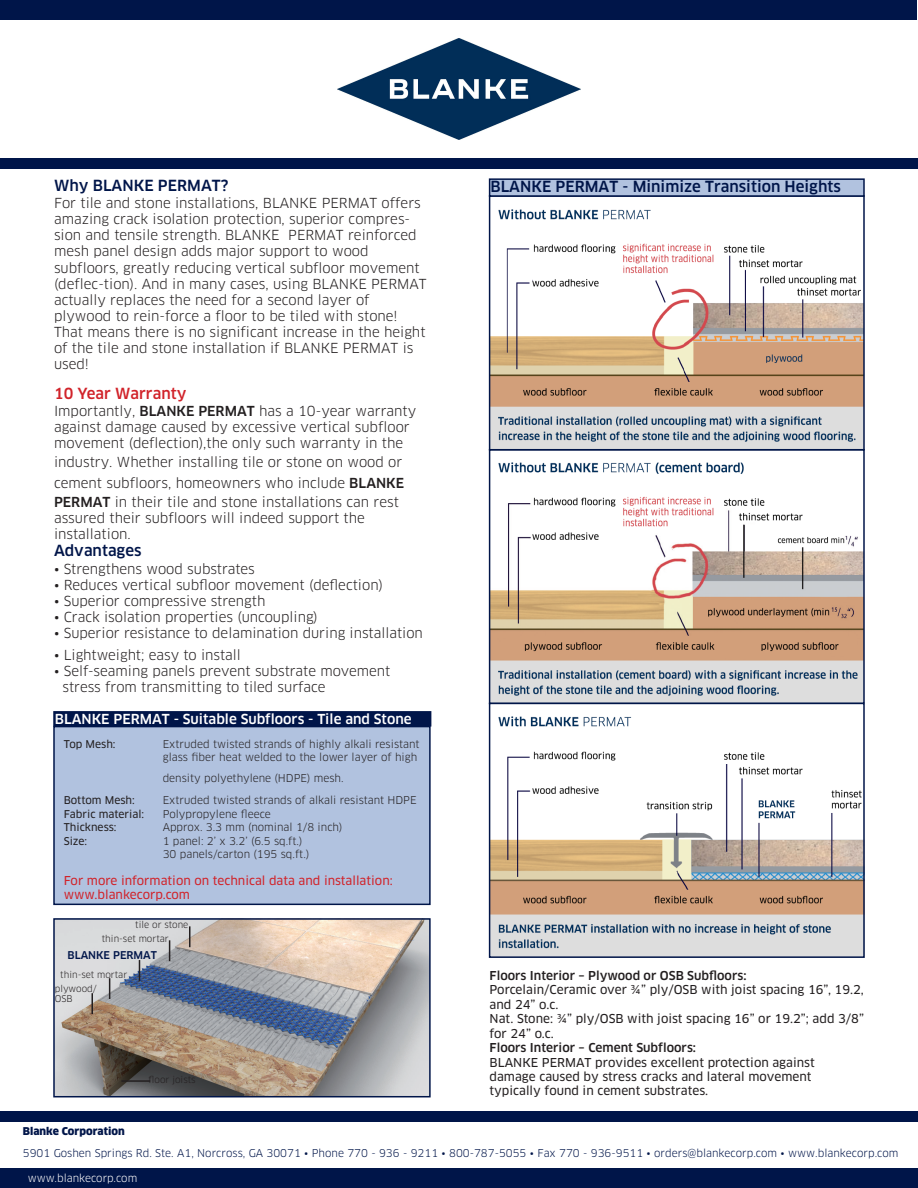
<style>
.page{position:relative;width:918px;height:1188px;background:#fff}
.page>*{position:absolute;margin:0;border:0;box-sizing:border-box;transform-origin:0 0}
.t1{font:500 15px "Clan OT";color:#001549}
.t2{font:500 15px "Clan OT";color:#d1232a}
.t3{font:13.5px/16px "Clan OT";color:#231f20}
.t4{font:500 13.5px "Clan OT";color:#fff}
.t5{font:12px/14.4px "Clan OT News";color:#231f20}
.t6{font:12px "Clan OT News";color:#d1232a}
.t7{font:10.5px/12.6px "Clan OT";color:#231f20}
.t8{font:10.5px/21.6px "Clan OT";color:#001549}
.t9{font:10.5px "Clan OT News";color:#231f20}
.t10{font:10.5px "Clan OT";color:#fff}
.t11{font:500 10.5px "Clan OT";color:#001549}
.t12{font:9px "Clan OT";color:#231f20}
.s1{font-weight:500}
.s2{font-family:"Clan OT";font-weight:500}
.s3{font-weight:900}
</style>
<div class="page">
<div style="left:1px;top:1px;width:916px;height:19px;background:#001549"></div>
<div style="left:0;top:1169px;width:918px;height:19px;background:#001549"></div>
<div style="left:1px;top:158px;width:917px;height:10px;background:#001549"></div>
<img style="left:337px;top:38px;width:243px;height:102px">
<div style="left:0;top:1112px;width:917px;height:10px;background:#001549"></div>
<img style="left:56px;top:921px;width:372px;height:173px">
<div style="left:53px;top:918px;width:378px;height:179px;border:2px solid #001549"></div>
<img style="left:492px;top:209px;width:370px;height:746px">
<div style="left:489px;top:703px;width:376px;height:255px;border:2px solid #001549"></div>
<div style="left:489px;top:195px;width:376px;height:255px;border:2px solid #001549"></div>
<hr style="left:121px;top:1080px;width:29px;height:2px;background:#231f20">
<svg style="left:109px;top:978px;width:1px;height:21px"></svg>
<div style="left:54px;top:712px;width:377px;height:14px;background:#001549"></div>
<div style="left:53px;top:711px;width:378px;height:16px;border:2px solid #001549"></div>
<div style="left:54px;top:727px;width:376px;height:177px;background:#b1c2df"></div>
<div style="left:53px;top:726px;width:378px;height:179px;border:2px solid #001549"></div>
<div style="left:490px;top:179px;width:374px;height:17px;background:#b1c2df"></div>
<div style="left:489px;top:178px;width:376px;height:19px;border:2px solid #001549"></div>
<svg style="left:92px;top:993px;width:1px;height:21px"></svg>
<svg style="left:139px;top:960px;width:1px;height:21px"></svg>
<svg style="left:169px;top:940px;width:1px;height:21px"></svg>
<svg style="left:189px;top:926px;width:1px;height:21px"></svg>
<p class="t1" style="left:54px;top:177px;width:176px">Why BLANKE PERMAT?</p>
<p class="t3" style="left:54px;top:195px;width:374px">For tile and stone installations, BLANKE PERMAT offers amazing crack isolation protection, superior compres&shy;sion and tensile strength. BLANKE PERMAT reinforced mesh panel design adds major support to wood subfloors, greatly reducing vertical subfloor movement (deflec-tion). And in many cases, using BLANKE PERMAT actually replaces the need for a second layer of plywood to rein-force a floor to be tiled with stone!<br>That means there is no significant increase in the height of the tile and stone installation if BLANKE PERMAT is used!</p>
<p class="t2" style="left:54px;top:385px;width:134px">10 Year Warranty</p>
<p class="t3" style="left:54px;top:403px;width:364px">Importantly, <span class="s1">BLANKE PERMAT</span> has a 10-year warranty against damage caused by excessive vertical subfloor movement (deflection),the only such warranty in the</p>
<p class="t3" style="left:54px;top:451px;width:352px;line-height:21.5px">industry. Whether installing tile or stone on wood or cement subfloors, homeowners who include <span class="s1">BLANKE</span></p>
<p class="t3" style="left:54px;top:494px;width:346px"><span class="s1">PERMAT</span> in their tile and stone installations can rest assured their subfloors will indeed support the installation.</p>
<p class="t1" style="left:54px;top:542px;width:89px">Advantages</p>
<p class="t3" style="left:54px;top:561px;width:202px">• Strengthens wood substrates</p>
<p class="t3" style="left:54px;top:577px;width:330px">• Reduces vertical subfloor movement (deflection)</p>
<p class="t3" style="left:54px;top:593px;width:213px">• Superior compressive strength</p>
<p class="t3" style="left:54px;top:609px;width:265px">• Crack isolation properties (uncoupling)</p>
<p class="t3" style="left:54px;top:625px;width:370px">• Superior resistance to delamination during installation</p>
<p class="t3" style="left:54px;top:647px;width:188px">• Lightweight; easy to install</p>
<p class="t3" style="left:54px;top:663px;width:338px">• Self-seaming panels prevent substrate movement</p>
<p class="t3" style="left:63px;top:679px;width:264px">stress from transmitting to tiled surface</p>
<p class="t4" style="left:55px;top:711px;width:358px">BLANKE PERMAT - Suitable Subfloors - Tile and Stone</p>
<p class="t9" style="left:64px;top:738px;width:53px">Top Mesh:</p>
<p class="t7" style="left:163px;top:738px;width:258px">Extruded twisted strands of highly alkali resistant glass fiber heat welded to the lower layer of high</p>
<p class="t7" style="left:163px;top:772px;width:182px">density polyethylene (HDPE) mesh.</p>
<p class="t9" style="left:64px;top:794px;width:73px">Bottom Mesh:</p>
<p class="t7" style="left:163px;top:794px;width:255px">Extruded twisted strands of alkali resistant HDPE</p>
<p class="t9" style="left:64px;top:808px;width:82px">Fabric material:</p>
<p class="t7" style="left:163px;top:808px;width:110px">Polypropylene fleece</p>
<p class="t9" style="left:64px;top:821px;width:54px">Thickness:</p>
<p class="t7" style="left:163px;top:821px;width:181px">Approx. 3.3 mm (nominal 1/8 inch)</p>
<p class="t9" style="left:64px;top:835px;width:25px">Size:</p>
<p class="t7" style="left:163px;top:835px;width:141px">1 panel: 2’ x 3.2’ (6.5 sq.ft.)</p>
<p class="t7" style="left:163px;top:848px;width:148px">30 panels/carton (195 sq.ft.)</p>
<p class="t6" style="left:64px;top:873px;width:331px">For more information on technical data and installation:</p>
<p class="t6" style="left:64px;top:888px;width:128px">www.blankecorp.com</p>
<p class="t12" style="left:135px;top:920px;width:55px">tile or stone</p>
<p class="t12" style="left:102px;top:934px;width:69px">thin-set mortar</p>
<p class="t11" style="left:68px;top:949px;width:91px">BLANKE PERMAT</p>
<p class="t12" style="left:60px;top:969px;width:69px">thin-set mortar</p>
<p class="t12" style="left:55px;top:983px;width:43px">plywood/</p>
<p class="t12" style="left:55px;top:994px;width:19px">OSB</p>
<p class="t12" style="left:149px;top:1074px;width:48px">floor joists</p>
<p class="t1" style="left:490px;top:178px;width:352px">BLANKE PERMAT - Minimize Transition Heights</p>
<p class="t5" style="left:490px;top:968px;width:376px"><span class="s2">Floors Interior – Plywood or OSB Sub floors:<br></span>Porcelain/Ceramic over ¾” ply/OSB with joist spacing 16”, 19.2, and 24” o.c.<br>Nat. Stone: ¾” ply/OSB with joist spacing 16” or 19.2”; add 3/8” for 24” o.c.<br><span class="s2">Floors Interior – Cement Subfl oors:<br></span>BLANKE PERMAT provides excellent protection against damage caused by stress cracks and lateral movement typically found in cement substrates.</p>
<p class="t8" style="left:23px;top:1120px;width:877px"><span class="s3">Blanke Corporation<br></span>5901 Goshen Springs Rd. Ste. A1, Norcross, GA 30071 • Phone 770 - 936 - 9211 • 800-787-5055 • Fax 770 - 936-9511 • orders@blankecorp.com • www.blankecorp.com</p>
<p class="t10" style="left:28px;top:1172px;width:111px">www.blankecorp.com</p>
</div>
